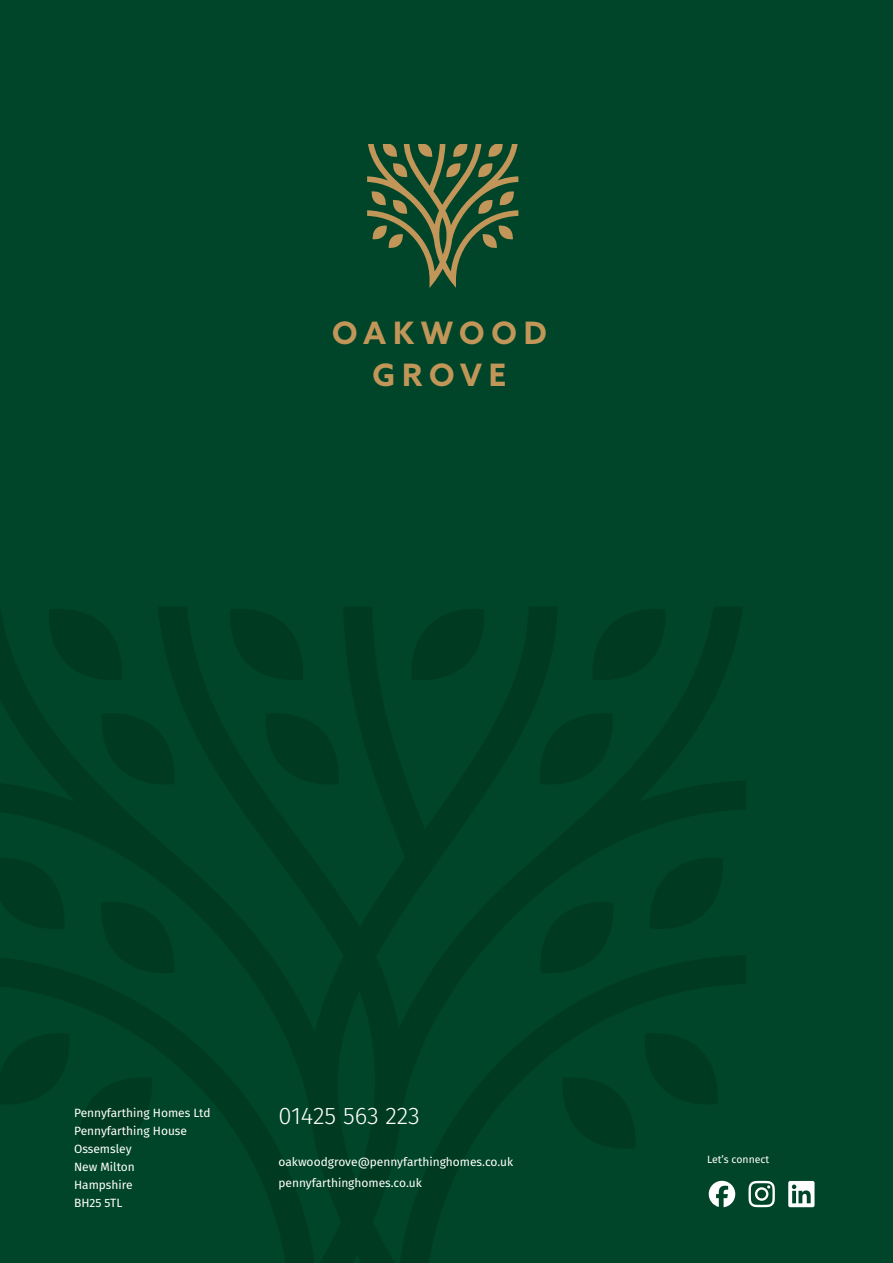
<style>
.page{position:relative;width:893px;height:1263px;background:#004529}
.page>*{position:absolute;margin:0;border:0;box-sizing:border-box;transform-origin:0 0}
.t1{font:700 30.9px/42.3px "Azo Sans";letter-spacing:.22em;color:#c19658;text-align:center}
.t2{font:300 24px "Fira Sans";letter-spacing:-.005em;color:#fff}
.t3{font:12px "Fira Sans";color:#fff}
.t4{font:10.5px "Fira Sans";color:#fff}
</style>
<div class="page">
<svg style="left:709px;top:1181px;width:26px;height:26px"></svg>
<svg style="left:788px;top:1181px;width:26px;height:26px"></svg>
<svg style="left:748px;top:1181px;width:27px;height:26px"></svg>
<svg style="left:367px;top:145px;width:151px;height:143px"></svg>
<p class="t1" style="left:332px;top:311px;width:216px">OAKWOOD<br>GROVE</p>
<p class="t3" style="left:74px;top:1104px;width:138px">Pennyfarthing Homes Ltd</p>
<p class="t3" style="left:74px;top:1122px;width:114px">Pennyfarthing House</p>
<p class="t3" style="left:74px;top:1140px;width:59px">Ossemsley</p>
<p class="t3" style="left:74px;top:1158px;width:62px">New Milton</p>
<p class="t3" style="left:74px;top:1176px;width:60px">Hampshire</p>
<p class="t3" style="left:74px;top:1194px;width:50px">BH25 5TL</p>
<p class="t2" style="left:279px;top:1099px;width:143px">01425 563 223</p>
<p class="t3" style="left:279px;top:1153px;width:236px">oakwoodgrove@pennyfarthinghomes.co.uk</p>
<p class="t3" style="left:279px;top:1174px;width:145px">pennyfarthinghomes.co.uk</p>
<p class="t4" style="left:707px;top:1152px;width:63px">Let’s connect</p>
</div>
